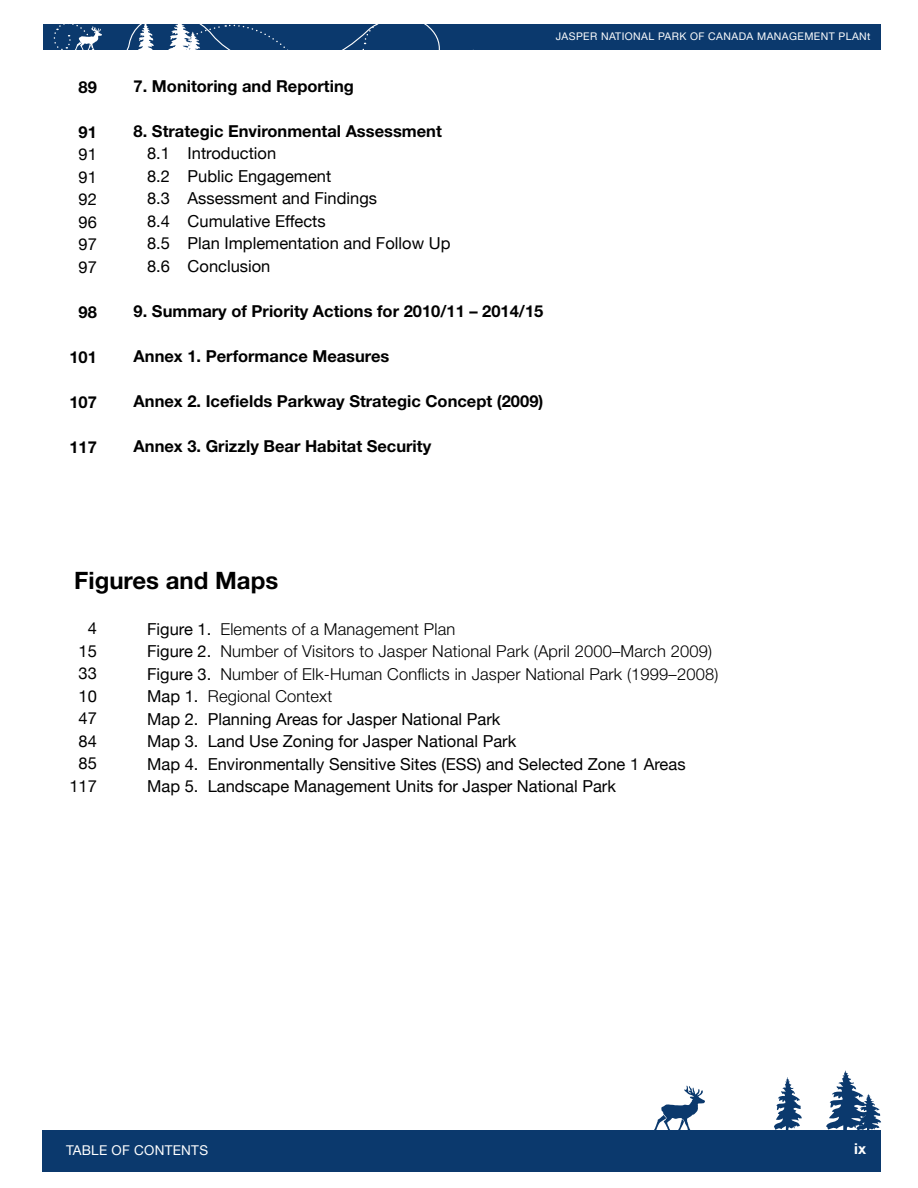
<style>
.page{position:relative;width:918px;height:1188px;background:#fff}
.page>*{position:absolute;margin:0;border:0;box-sizing:border-box;transform-origin:0 0}
.t1{font:700 24px "Helvetica Neue";color:#000}
.t2{font:16.5px/22.5px "Helvetica Neue";color:#000}
.t3{font:700 16.5px "Helvetica Neue";color:#000}
.t4{font:700 15px "Helvetica Neue";color:#fff}
.t5{font:13.5px "Helvetica Neue";letter-spacing:.02em;color:#fff}
.t6{font:10.5px "Helvetica Neue";letter-spacing:.04em;color:#fff}
.s1{font-weight:300}
</style>
<div class="page">
<div style="left:42px;top:1130px;width:838px;height:42px;background:#0b396d"></div>
<svg style="left:654px;top:1085px;width:51px;height:45px"></svg>
<svg style="left:826px;top:1070px;width:55px;height:62px"></svg>
<svg style="left:774px;top:1077px;width:28px;height:53px"></svg>
<div style="left:43px;top:24px;width:837px;height:26px;background:#0b396d"></div>
<svg style="left:53px;top:24px;width:421px;height:26px"></svg>
<p class="t3" style="left:79px;top:77px;width:20px">89</p>
<p class="t3" style="left:79px;top:122px;width:20px">91</p>
<p class="t2" style="left:79px;top:143px;width:20px;text-align:justify">91<br>91<br>92<br>96<br>97<br>97</p>
<p class="t3" style="left:79px;top:302px;width:20px">98</p>
<p class="t3" style="left:69px;top:347px;width:29px">101</p>
<p class="t3" style="left:69px;top:392px;width:29px">107</p>
<p class="t3" style="left:69px;top:437px;width:29px">117</p>
<p class="t6" style="left:556px;top:30px;width:316px">JASPER NATIONAL PARK OF CANADA MANAGEMENT PLANt</p>
<p class="t3" style="left:134px;top:76px;width:222px">7. Monitoring and Reporting</p>
<p class="t3" style="left:134px;top:121px;width:310px">8. Strategic Environmental Assessment</p>
<p class="t2" style="left:147px;top:142px;width:305px">8.1 Introduction<br>8.2 Public Engagement<br>8.3 Assessment and Findings<br>8.4 Cumulative Effects<br>8.5 Plan Implementation and Follow Up<br>8.6 Conclusion</p>
<p class="t3" style="left:134px;top:301px;width:411px">9. Summary of Priority Actions for 2010/11 – 2014/15</p>
<p class="t3" style="left:134px;top:346px;width:257px">Annex 1. Performance Measures</p>
<p class="t3" style="left:134px;top:391px;width:411px">Annex 2. Icefields Parkway Strategic Concept (2009)</p>
<p class="t3" style="left:134px;top:436px;width:299px">Annex 3. Grizzly Bear Habitat Security</p>
<h1 class="t1" style="left:74px;top:566px;width:205px">Figures and Maps</h1>
<p class="t2" style="left:69px;top:617px;width:29px;text-align:right">4<br>15<br>33<br>10<br>47<br>84<br>85<br>117</p>
<p class="t2" style="left:147px;top:617px;width:573px">Figure 1. <span class="s1">Elements of a Management Plan<br></span>Figure 2. <span class="s1">Number of Visitors to Jasper National Park (April 2000–March 2009)<br></span>Figure 3. <span class="s1">Number of Elk-Human Conflicts in Jasper National Park (1999–2008)<br></span>Map 1. <span class="s1">Regional Context<br></span>Map 2. Planning Areas for Jasper National Park<br>Map 3. Land Use Zoning for Jasper National Park<br>Map 4. Environmentally Sensitive Sites (ESS) and Selected Zone 1 Areas Map 5. Landscape Management Units for Jasper National Park</p>
<p class="t5" style="left:66px;top:1142px;width:144px">TABLE OF CONTENTS</p>
<p class="t4" style="left:854px;top:1139px;width:14px">ix</p>
</div>
